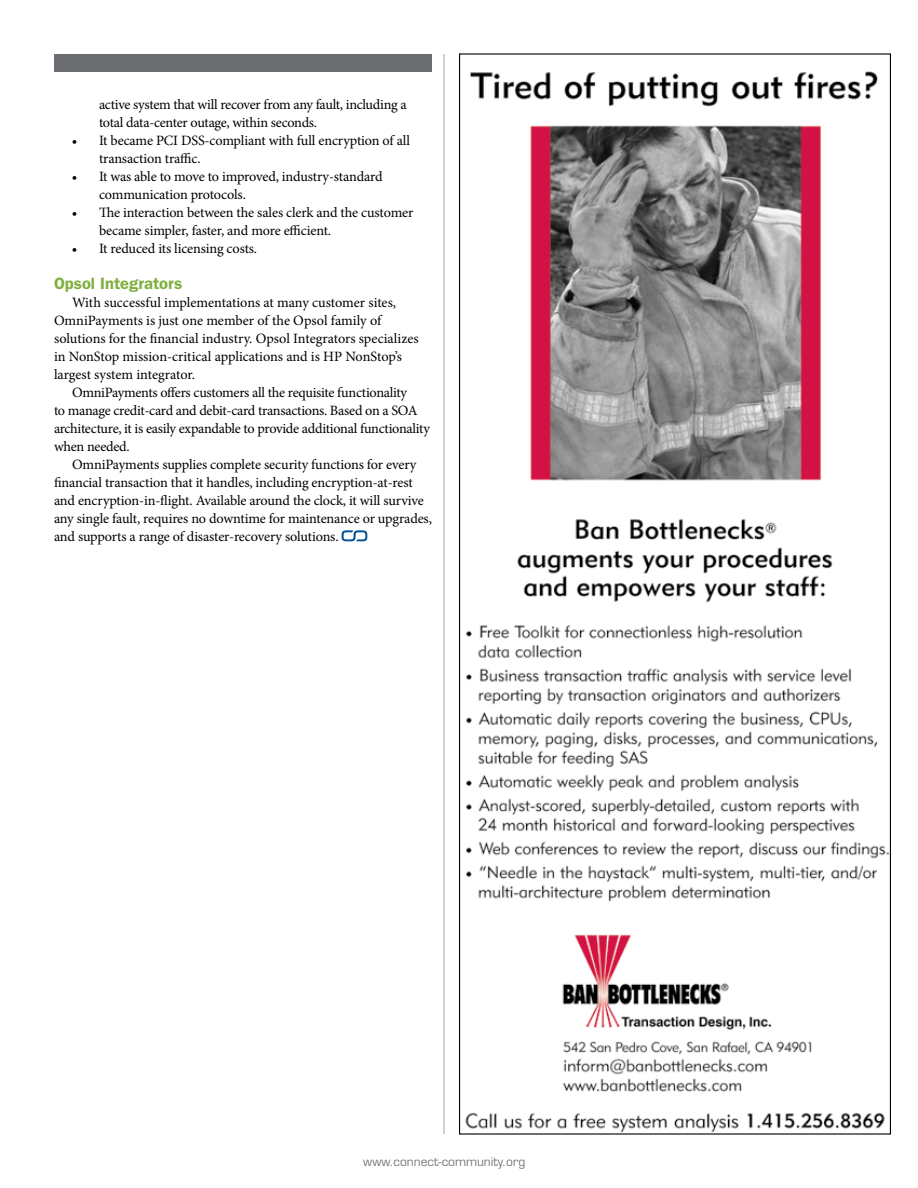
<style>
.page{position:relative;width:918px;height:1188px;background:#fff}
.page>*{position:absolute;margin:0;border:0;box-sizing:border-box;transform-origin:0 0}
.t1{font:600 16.5px "ITC Franklin Gothic Std";color:#80af41}
.t2{font:14.25px/18px "Minion Pro";letter-spacing:-.015em;color:#000}
.t3{font:12px "Eurostile LT Std";color:#77787b}
</style>
<div class="page">
<div style="left:54px;top:54px;width:378px;height:18px;background:#6d6e71"></div>
<hr style="left:444px;top:54px;width:1px;height:1080px;background:#a7a9ac">
<svg style="left:342px;top:530px;width:25px;height:11px"></svg>
<img style="left:465px;top:71px;width:424px;height:1062px">
<p class="t2" style="left:99px;top:96px;width:309px">active system that will recover from any fault, including a total data-center outage, within seconds.</p>
<p class="t2" style="left:99px;top:132px;width:313px;text-indent:-27px">• It became PCI DSS-compliant with full encryption of all transaction traffic.</p>
<p class="t2" style="left:99px;top:168px;width:285px;text-indent:-27px">• It was able to move to improved, industry-standard communication protocols.</p>
<p class="t2" style="left:99px;top:204px;width:316px;text-indent:-27px">• The interaction between the sales clerk and the customer became simpler, faster, and more efficient.</p>
<p class="t2" style="left:72px;top:240px;width:187px">• It reduced its licensing costs.</p>
<p class="t1" style="left:54px;top:274px;width:130px">Opsol Integrators</p>
<p class="t2" style="left:54px;top:294px;width:366px;text-indent:18px">With successful implementations at many customer sites, OmniPayments is just one member of the Opsol family of solutions for the financial industry. Opsol Integrators specializes in NonStop mission-critical applications and is HP NonStop’s largest system integrator.</p>
<p class="t2" style="left:54px;top:384px;width:377px;text-indent:18px">OmniPayments offers customers all the requisite functionality<br>to manage credit-card and debit-card transactions. Based on a SOA architecture, it is easily expandable to provide additional functionality when needed.</p>
<p class="t2" style="left:54px;top:456px;width:379px;text-indent:18px">OmniPayments supplies complete security functions for every financial transaction that it handles, including encryption-at-rest and encryption-in-flight. Available around the clock, it will survive any single fault, requires no downtime for maintenance or upgrades, and supports a range of disaster-recovery solutions.</p>
<p class="t3" style="left:363px;top:1154px;width:163px">www.connect-community.org</p>
</div>
